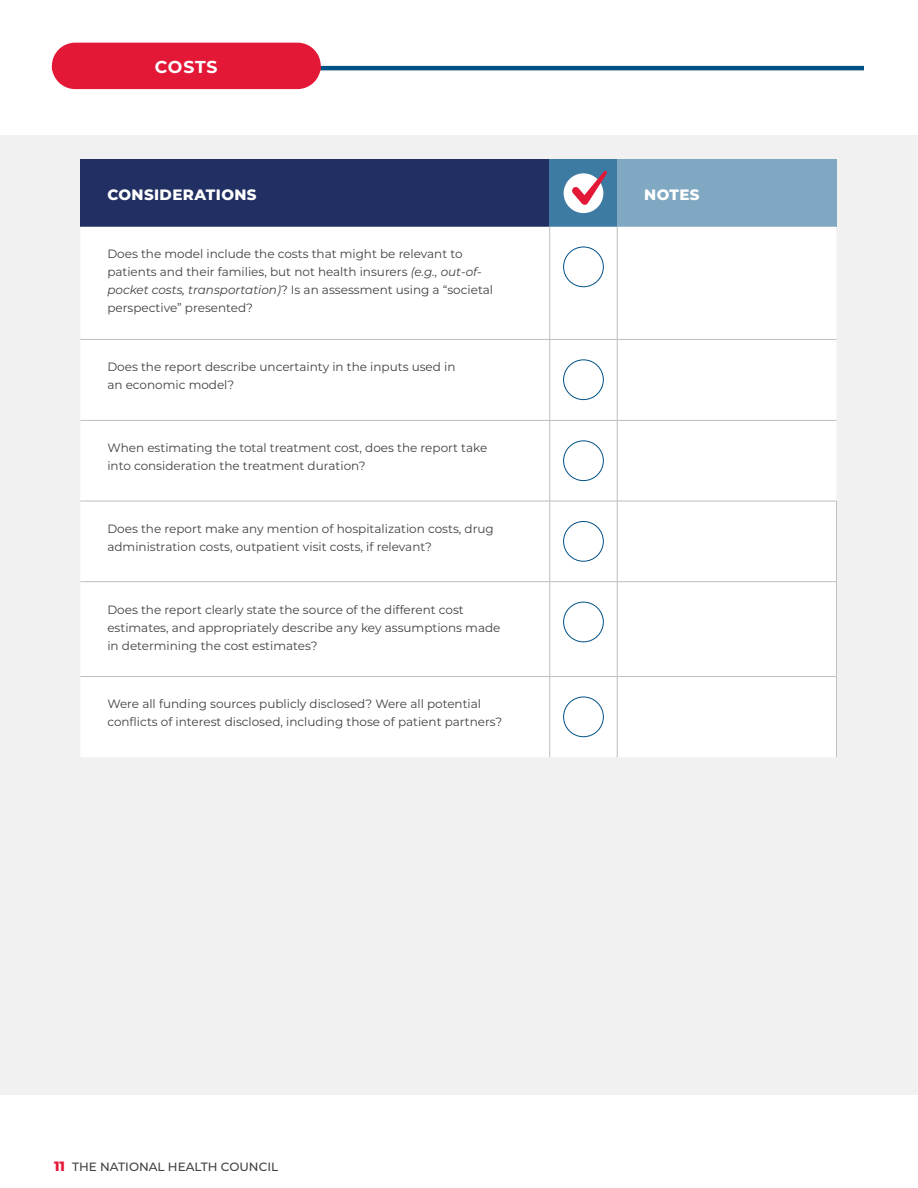
<style>
.page{position:relative;width:918px;height:1188px;background:#fff}
.page>*{position:absolute;margin:0;border:0;box-sizing:border-box;transform-origin:0 0}
.t1{font:700 17.25px "Montserrat";letter-spacing:.045em;color:#fff}
.t2{font:800 15px "Montserrat";letter-spacing:.025em;color:#fff}
.t3{font:12px/18px "Montserrat";color:#414042}
.t4{font:500 12px "Montserrat";color:#414042}
.s1{font-style:italic}
.s2{font-weight:800;font-size:13.5px;color:#e31837}
</style>
<div class="page">
<div style="left:0;top:135px;width:918px;height:959px;background:#f1f1f2"></div>
<div style="left:80px;top:159px;width:470px;height:68px;background:#212f62"></div>
<div style="left:550px;top:159px;width:67px;height:68px;background:#3d7ba3"></div>
<div style="left:617px;top:159px;width:219px;height:68px;background:#80a8c3"></div>
<div style="left:81px;top:227px;width:755px;height:530px;background:#fff"></div>
<hr style="left:550px;top:339px;width:67px;height:1px;background:#bcbec0">
<hr style="left:549px;top:227px;width:1px;height:112px;background:#bcbec0">
<hr style="left:80px;top:339px;width:470px;height:1px;background:#bcbec0">
<hr style="left:549px;top:340px;width:1px;height:80px;background:#bcbec0">
<hr style="left:617px;top:227px;width:1px;height:112px;background:#bcbec0">
<hr style="left:617px;top:339px;width:219px;height:1px;background:#bcbec0">
<hr style="left:617px;top:340px;width:1px;height:80px;background:#bcbec0">
<hr style="left:80px;top:420px;width:470px;height:1px;background:#bcbec0">
<hr style="left:550px;top:420px;width:67px;height:1px;background:#bcbec0">
<hr style="left:549px;top:421px;width:1px;height:80px;background:#bcbec0">
<hr style="left:617px;top:420px;width:219px;height:1px;background:#bcbec0">
<hr style="left:617px;top:421px;width:1px;height:80px;background:#bcbec0">
<hr style="left:549px;top:501px;width:1px;height:80px;background:#bcbec0">
<hr style="left:549px;top:582px;width:1px;height:94px;background:#bcbec0">
<hr style="left:617px;top:501px;width:1px;height:80px;background:#bcbec0">
<hr style="left:617px;top:582px;width:1px;height:94px;background:#bcbec0">
<hr style="left:836px;top:501px;width:1px;height:80px;background:#bcbec0">
<hr style="left:836px;top:582px;width:1px;height:94px;background:#bcbec0">
<hr style="left:80px;top:501px;width:470px;height:1px;background:#bcbec0">
<hr style="left:550px;top:501px;width:67px;height:1px;background:#bcbec0">
<hr style="left:617px;top:501px;width:220px;height:1px;background:#bcbec0">
<hr style="left:80px;top:581px;width:470px;height:1px;background:#bcbec0">
<hr style="left:550px;top:581px;width:67px;height:1px;background:#bcbec0">
<hr style="left:617px;top:581px;width:220px;height:1px;background:#bcbec0">
<hr style="left:80px;top:676px;width:470px;height:1px;background:#bcbec0">
<hr style="left:550px;top:676px;width:67px;height:1px;background:#bcbec0">
<hr style="left:549px;top:677px;width:1px;height:80px;background:#bcbec0">
<hr style="left:617px;top:676px;width:220px;height:1px;background:#bcbec0">
<hr style="left:617px;top:677px;width:1px;height:80px;background:#bcbec0">
<hr style="left:836px;top:677px;width:1px;height:80px;background:#bcbec0">
<div style="left:563px;top:247px;width:41px;height:40px;border:1px solid #005186;border-radius:50%"></div>
<div style="left:563px;top:360px;width:41px;height:40px;border:1px solid #005186;border-radius:50%"></div>
<div style="left:563px;top:441px;width:41px;height:40px;border:1px solid #005186;border-radius:50%"></div>
<div style="left:563px;top:521px;width:41px;height:40px;border:1px solid #005186;border-radius:50%"></div>
<div style="left:563px;top:602px;width:41px;height:40px;border:1px solid #005186;border-radius:50%"></div>
<div style="left:563px;top:697px;width:41px;height:40px;border:1px solid #005186;border-radius:50%"></div>
<div style="left:564px;top:173px;width:39px;height:40px;background:#fff;border-radius:50%"></div>
<svg style="left:572px;top:170px;width:35px;height:35px"></svg>
<hr style="left:189px;top:66px;width:675px;height:4px;background:#005186">
<div style="left:52px;top:43px;width:269px;height:46px;background:#e31837;border-radius:23px"></div>
<h1 class="t1" style="left:155px;top:54px;width:64px">COSTS</h1>
<p class="t2" style="left:107px;top:184px;width:151px">CONSIDERATIONS</p>
<p class="t2" style="left:644px;top:184px;width:57px">NOTES</p>
<p class="t3" style="left:107px;top:245px;width:387px">Does the model include the costs that might be relevant to patients and their families, but not health insurers <span class="s1">(e.g., out-of&shy;pocket costs, transportation)</span>? Is an assessment using a “societal perspective” presented?</p>
<p class="t3" style="left:107px;top:358px;width:350px">Does the report describe uncertainty in the inputs used in an economic model?</p>
<p class="t3" style="left:107px;top:439px;width:382px">When estimating the total treatment cost, does the report take into consideration the treatment duration?</p>
<p class="t3" style="left:107px;top:519px;width:388px">Does the report make any mention of hospitalization costs, drug administration costs, outpatient visit costs, if relevant?</p>
<p class="t3" style="left:107px;top:600px;width:395px">Does the report clearly state the source of the different cost estimates, and appropriately describe any key assumptions made in determining the cost estimates?</p>
<p class="t3" style="left:107px;top:695px;width:396px">Were all funding sources publicly disclosed? Were all potential conflicts of interest disclosed, including those of patient partners?</p>
<p class="t4" style="left:54px;top:1158px;width:226px"><span class="s2">11</span> THE NATIONAL HEALTH COUNCIL</p>
</div>
